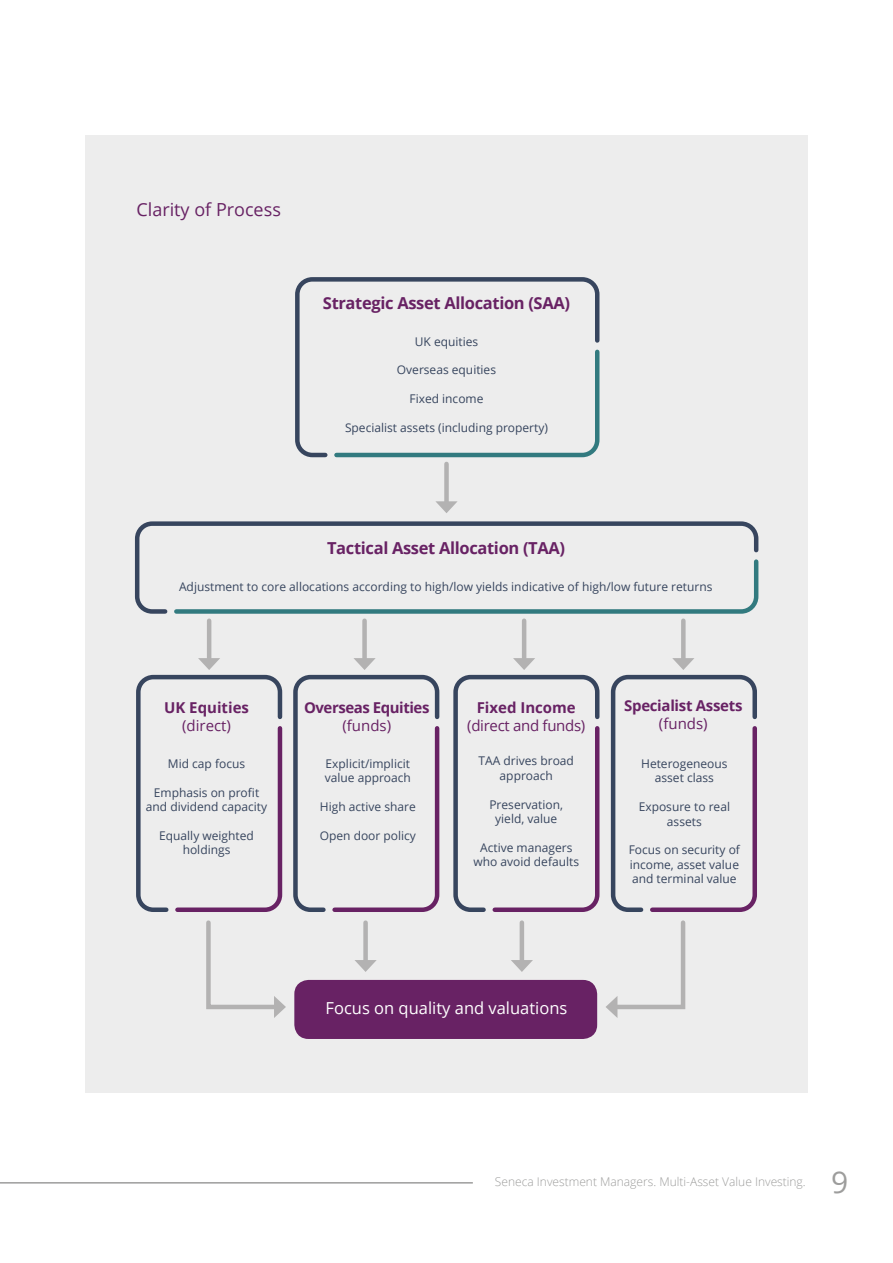
<style>
.page{position:relative;width:893px;height:1263px;background:#fff}
.page>*{position:absolute;margin:0;border:0;box-sizing:border-box;transform-origin:0 0}
.t1{font:30px "Open Sans";color:#9d9d9c}
.t2{font:18px "Open Sans";color:#682264}
.t3{font:700 16.5px "Open Sans";letter-spacing:-.02em;color:#682264}
.t4{font:16.5px "Open Sans";color:#fff}
.t5{font:700 15px "Open Sans";letter-spacing:-.02em;color:#682264}
.t6{font:15px "Open Sans";color:#682264}
.t7{font:700 15px "Open Sans";color:#682264}
.t8{font:15px "Open Sans";letter-spacing:-.02em;color:#682264}
.t9{font:12px/14.4px "Open Sans";color:#37455e;text-align:center}
.t10{font:300 12px "Open Sans";color:#9d9d9c}
</style>
<div class="page">
<div style="left:85px;top:135px;width:723px;height:958px;background:#ededed"></div>
<div style="left:296px;top:981px;width:300px;height:56px;background:#682264;border-radius:13px"></div>
<div style="left:294px;top:980px;width:303px;height:59px;border:3px solid #682264;border-radius:13px"></div>
<div style="left:444px;top:464px;width:5px;height:41px;background:#b3b2b2"></div>
<svg style="left:435px;top:501px;width:23px;height:12px"></svg>
<hr style="left:207px;top:621px;width:4px;height:41px;background:#b3b2b2">
<div style="left:362px;top:621px;width:5px;height:41px;background:#b3b2b2"></div>
<hr style="left:522px;top:621px;width:4px;height:41px;background:#b3b2b2">
<div style="left:681px;top:621px;width:5px;height:41px;background:#b3b2b2"></div>
<svg style="left:295px;top:277px;width:305px;height:181px"></svg>
<svg style="left:332px;top:347px;width:268px;height:111px"></svg>
<svg style="left:135px;top:521px;width:624px;height:93px"></svg>
<svg style="left:172px;top:557px;width:587px;height:57px"></svg>
<svg style="left:136px;top:658px;width:306px;height:360px"></svg>
<svg style="left:451px;top:658px;width:306px;height:360px"></svg>
<hr style="left:0;top:1182px;width:473px;height:1px;background:#9d9d9c">
<h2 class="t2" style="left:136px;top:197px;width:146px">Clarity of Process</h2>
<h3 class="t3" style="left:323px;top:291px;width:249px">Strategic Asset Allocation (SAA)</h3>
<p class="t9" style="left:415px;top:334px;width:65px">UK equities</p>
<p class="t9" style="left:397px;top:362px;width:101px">Overseas equities</p>
<p class="t9" style="left:409px;top:391px;width:75px">Fixed income</p>
<p class="t9" style="left:345px;top:420px;width:205px">Specialist assets (including property)</p>
<h3 class="t3" style="left:327px;top:536px;width:240px">Tactical Asset Allocation (TAA)</h3>
<p class="t9" style="left:179px;top:579px;width:535px">Adjustment to core allocations according to high/low yields indicative of high/low future returns</p>
<p class="t7" style="left:164px;top:697px;width:86px">UK Equities</p>
<p class="t6" style="left:182px;top:715px;width:50px">(direct)</p>
<p class="t9" style="left:168px;top:756px;width:79px">Mid cap focus</p>
<p class="t9" style="left:146px;top:785px;width:123px">Emphasis on profit and dividend capacity</p>
<p class="t9" style="left:159px;top:828px;width:96px">Equally weighted holdings</p>
<p class="t5" style="left:304px;top:697px;width:127px">Overseas Equities</p>
<p class="t6" style="left:342px;top:715px;width:50px">(funds)</p>
<p class="t9" style="left:325px;top:756px;width:88px;text-align:left">Explicit/implicit value approach</p>
<p class="t9" style="left:320px;top:799px;width:97px">High active share</p>
<p class="t9" style="left:320px;top:828px;width:98px">Open door policy</p>
<p class="t7" style="left:477px;top:697px;width:101px">Fixed Income</p>
<p class="t8" style="left:467px;top:715px;width:120px">(direct and funds)</p>
<p class="t9" style="left:479px;top:754px;width:97px">TAA drives broad approach</p>
<p class="t9" style="left:489px;top:797px;width:75px">Preservation, yield, value</p>
<p class="t9" style="left:473px;top:840px;width:107px">Active managers who avoid defaults</p>
<p class="t5" style="left:624px;top:695px;width:120px">Specialist Assets</p>
<p class="t6" style="left:659px;top:713px;width:50px">(funds)</p>
<p class="t9" style="left:641px;top:756px;width:88px">Heterogeneous asset class</p>
<p class="t9" style="left:639px;top:799px;width:93px">Exposure to real assets</p>
<p class="t9" style="left:629px;top:842px;width:113px;text-align:justify">Focus on security of income, asset value and terminal value</p>
<h3 class="t4" style="left:326px;top:996px;width:243px">Focus on quality and valuations</h3>
<p class="t10" style="left:495px;top:1173px;width:312px">Seneca Investment Managers. Multi-Asset Value Investing.</p>
<h1 class="t1" style="left:831px;top:1162px;width:19px">9</h1>
</div>
